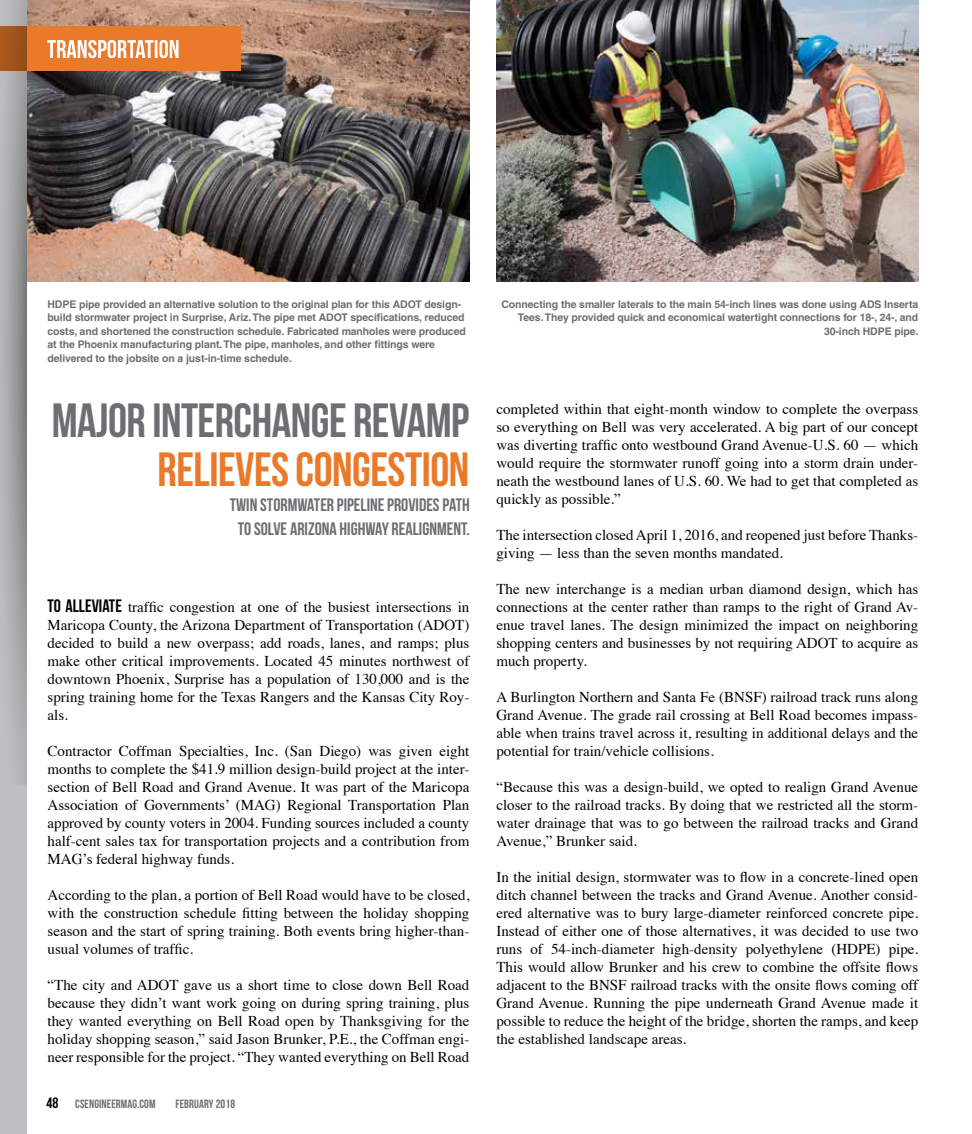
<style>
.page{position:relative;width:972px;height:1134px;background:#fff}
.page>*{position:absolute;margin:0;border:0;box-sizing:border-box;transform-origin:0 0}
.t1{font:48px "Bebas Neue";letter-spacing:-.01em;color:#6d6e71}
.t2{font:48px "Bebas Neue";letter-spacing:-.01em;color:#ea7929}
.t3{font:18px/24px "Bebas Neue";color:#6d6e71;text-align:center}
.t4{font:15px/18px "Times";color:#000;text-align:justify}
.t5{font:12px "Bebas Neue";letter-spacing:.01em;color:#6d6e71}
.t6{font:700 10.5px/13.5px "Helvetica";letter-spacing:-.01em;color:#6d6e71}
.s1{font-family:"Bebas Neue";font-size:18px}
.s2{font-size:15px;color:#000}
</style>
<div class="page">
<div style="left:0;top:0;width:27px;height:1134px;background:#bcbec0"></div>
<svg style="left:0;top:0;width:27px;height:784px"></svg>
<img style="left:27px;top:0;width:443px;height:282px">
<div style="left:27px;top:26px;width:213px;height:44px;background:#ea7929"></div>
<div style="left:0;top:26px;width:27px;height:44px;background:linear-gradient(to bottom,#a3541c,#9f531c)"></div>
<svg style="left:47px;top:40px;width:132px;height:18px"></svg>
<img style="left:496px;top:0;width:422px;height:282px">
<p class="t6" style="left:48px;top:297px;width:420px">HDPE pipe provided an alternative solution to the original plan for this ADOT design&shy;build stormwater project in Surprise, Ariz. The pipe met ADOT specifications, reduced costs, and shortened the construction schedule. Fabricated manholes were produced at the Phoenix manufacturing plant. The pipe, manholes, and other fittings were delivered to the jobsite on a just-in-time schedule.</p>
<p class="t6" style="left:502px;top:297px;width:419px;text-align:right">Connecting the smaller laterals to the main 54-inch lines was done using ADS Inserta<br>Tees. They provided quick and economical watertight connections for 18-, 24-, and<br>30-inch HDPE pipe.</p>
<h1 class="t1" style="left:52px;top:394px;width:419px">MAJOR INTERCHANGE REVAMP</h1>
<h1 class="t2" style="left:158px;top:443px;width:313px">RELIEVES CONGESTION</h1>
<p class="t3" style="left:230px;top:493px;width:242px">TWIN STORMWATER PIPELINE PROVIDES PATH<br>TO SOLVE ARIZONA HIGHWAY REALIGNMENT.</p>
<p class="t4" style="left:48px;top:597px;width:423px"><span class="s1">TO ALLEVIATE</span> traffic congestion at one of the busiest intersections in Maricopa County, the Arizona Department of Transportation (ADOT) decided to build a new overpass; add roads, lanes, and ramps; plus make other critical improvements. Located 45 minutes northwest of downtown Phoenix, Surprise has a population of 130,000 and is the spring training home for the Texas Rangers and the Kansas City Roy&shy;als.</p>
<p class="t4" style="left:48px;top:741px;width:423px">Contractor Coffman Specialties, Inc. (San Diego) was given eight months to complete the $41.9 million design-build project at the inter&shy;section of Bell Road and Grand Avenue. It was part of the Maricopa Association of Governments’ (MAG) Regional Transportation Plan approved by county voters in 2004. Funding sources included a county half-cent sales tax for transportation projects and a contribution from MAG’s federal highway funds.</p>
<p class="t4" style="left:48px;top:885px;width:423px">According to the plan, a portion of Bell Road would have to be closed, with the construction schedule fitting between the holiday shopping season and the start of spring training. Both events bring higher-than&shy;usual volumes of traffic.</p>
<p class="t4" style="left:48px;top:975px;width:423px">“The city and ADOT gave us a short time to close down Bell Road because they didn’t want work going on during spring training, plus they wanted everything on Bell Road open by Thanksgiving for the holiday shopping season,” said Jason Brunker, P.E., the Coffman engi&shy;neer responsible for the project. “They wanted everything on Bell Road</p>
<p class="t5" style="left:46px;top:1097px;width:111px"><span class="s2">48</span> CSENGINEERMAG.COM</p>
<p class="t5" style="left:175px;top:1097px;width:61px">FEBRUARY 2018</p>
<p class="t4" style="left:496px;top:399px;width:423px">completed within that eight-month window to complete the overpass so everything on Bell was very accelerated. A big part of our concept was diverting traffic onto westbound Grand Avenue-U.S. 60 — which would require the stormwater runoff going into a storm drain under&shy;neath the westbound lanes of U.S. 60. We had to get that completed as quickly as possible.”</p>
<p class="t4" style="left:496px;top:525px;width:423px">The intersection closed April 1, 2016, and reopened just before Thanks&shy;giving — less than the seven months mandated.</p>
<p class="t4" style="left:496px;top:579px;width:423px">The new interchange is a median urban diamond design, which has connections at the center rather than ramps to the right of Grand Av&shy;enue travel lanes. The design minimized the impact on neighboring shopping centers and businesses by not requiring ADOT to acquire as much property.</p>
<p class="t4" style="left:496px;top:687px;width:423px">A Burlington Northern and Santa Fe (BNSF) railroad track runs along Grand Avenue. The grade rail crossing at Bell Road becomes impass&shy;able when trains travel across it, resulting in additional delays and the potential for train/vehicle collisions.</p>
<p class="t4" style="left:496px;top:777px;width:423px">“Because this was a design-build, we opted to realign Grand Avenue closer to the railroad tracks. By doing that we restricted all the storm&shy;water drainage that was to go between the railroad tracks and Grand Avenue,” Brunker said.</p>
<p class="t4" style="left:496px;top:867px;width:423px">In the initial design, stormwater was to flow in a concrete-lined open ditch channel between the tracks and Grand Avenue. Another consid&shy;ered alternative was to bury large-diameter reinforced concrete pipe.<br>Instead of either one of those alternatives, it was decided to use two runs of 54-inch-diameter high-density polyethylene (HDPE) pipe.<br>This would allow Brunker and his crew to combine the offsite flows adjacent to the BNSF railroad tracks with the onsite flows coming off Grand Avenue. Running the pipe underneath Grand Avenue made it possible to reduce the height of the bridge, shorten the ramps, and keep the established landscape areas.</p>
</div>
